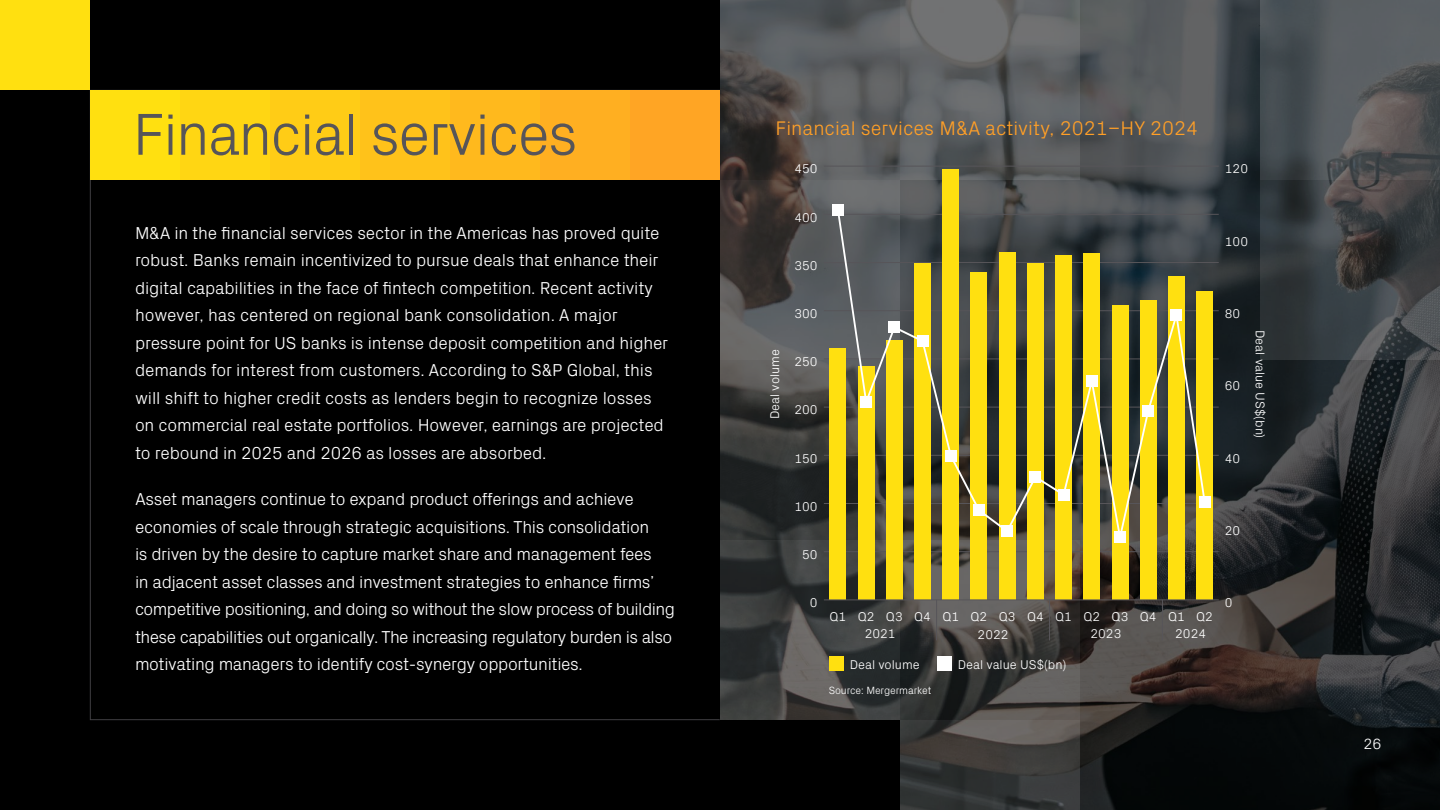
<style>
.page{position:relative;width:1440px;height:810px;background:#fff}
.page>*{position:absolute;margin:0;border:0;box-sizing:border-box;transform-origin:0 0}
._00_Section_header{font:300 60px "Px Grotesk";letter-spacing:-.03em;color:#575559}
.Charts_title{font:300 20px "Px Grotesk";color:#ff9f27}
._03_Body_Copy_White{font:300 17.5px/27.5px "Px Grotesk";letter-spacing:-.015em;color:#fff}
.t1{font:300 15px "Px Grotesk";color:#fff}
.t2{font:300 12.88px "Px Grotesk";color:#fff}
.t3{font:300 10.62px "Px Grotesk";letter-spacing:-.01em;color:#fff}
</style>
<div class="page">
<div style="left:0;top:0;width:900px;height:810px;background:#000"></div>
<svg style="left:720px;top:0;width:180px;height:180px;background:#525252"></svg>
<svg style="left:720px;top:180px;width:180px;height:180px;background:#514f4f"></svg>
<svg style="left:720px;top:360px;width:110px;height:180px;background:#363736"></svg>
<svg style="left:720px;top:540px;width:180px;height:180px;background:#3a3c3b"></svg>
<svg style="left:900px;top:0;width:180px;height:180px;background:#616365"></svg>
<svg style="left:900px;top:180px;width:180px;height:30px;background:#5b5c5d"></svg>
<svg style="left:900px;top:542px;width:180px;height:178px;background:#464442"></svg>
<svg style="left:900px;top:720px;width:180px;height:90px;background:#3f3e3d"></svg>
<svg style="left:1080px;top:0;width:180px;height:180px;background:#4e5255"></svg>
<svg style="left:1080px;top:180px;width:180px;height:180px;background:#2b3236"></svg>
<svg style="left:1213px;top:360px;width:47px;height:180px;background:#22282c"></svg>
<svg style="left:1080px;top:540px;width:180px;height:180px;background:#3b3531"></svg>
<svg style="left:1080px;top:720px;width:180px;height:90px;background:#0a0d0d"></svg>
<svg style="left:1260px;top:0;width:180px;height:180px;background:#505457"></svg>
<svg style="left:1260px;top:180px;width:180px;height:180px;background:#393d40"></svg>
<svg style="left:1260px;top:360px;width:180px;height:180px;background:#2d3032"></svg>
<svg style="left:1260px;top:540px;width:180px;height:180px;background:#28282a"></svg>
<div style="left:1260px;top:720px;width:180px;height:90px;background:#040809"></div>
<div style="left:0;top:0;width:90px;height:90px;background:#ffe010"></div>
<div style="left:180px;top:90px;width:90px;height:90px;background:#ffd613"></div>
<div style="left:270px;top:90px;width:90px;height:90px;background:#ffcc16"></div>
<div style="left:360px;top:90px;width:90px;height:90px;background:#ffc21a"></div>
<div style="left:450px;top:90px;width:90px;height:90px;background:#ffb91d"></div>
<div style="left:540px;top:90px;width:90px;height:90px;background:#ffaf21"></div>
<div style="left:630px;top:90px;width:90px;height:90px;background:#ff9f27"></div>
<div style="left:90px;top:90px;width:90px;height:90px;background:#ffe010"></div>
<hr style="left:824px;top:551px;width:395px;height:1px;background:#575559">
<hr style="left:824px;top:503px;width:395px;height:1px;background:#575559">
<hr style="left:824px;top:455px;width:395px;height:1px;background:#575559">
<hr style="left:824px;top:407px;width:395px;height:1px;background:#575559">
<hr style="left:824px;top:359px;width:395px;height:1px;background:#575559">
<hr style="left:824px;top:310px;width:395px;height:1px;background:#575559">
<hr style="left:824px;top:262px;width:395px;height:1px;background:#575559">
<hr style="left:824px;top:214px;width:395px;height:1px;background:#575559">
<hr style="left:824px;top:166px;width:395px;height:1px;background:#575559">
<div style="left:830px;top:348px;width:16px;height:252px;background:#ffe010"></div>
<div style="left:858px;top:367px;width:17px;height:233px;background:#ffe010"></div>
<div style="left:886px;top:341px;width:17px;height:259px;background:#ffe010"></div>
<div style="left:914px;top:263px;width:17px;height:337px;background:#ffe010"></div>
<div style="left:942px;top:169px;width:17px;height:431px;background:#ffe010"></div>
<div style="left:971px;top:272px;width:16px;height:328px;background:#ffe010"></div>
<div style="left:999px;top:253px;width:17px;height:347px;background:#ffe010"></div>
<div style="left:1027px;top:263px;width:17px;height:337px;background:#ffe010"></div>
<div style="left:1055px;top:256px;width:17px;height:344px;background:#ffe010"></div>
<div style="left:1083px;top:254px;width:17px;height:346px;background:#ffe010"></div>
<div style="left:1112px;top:305px;width:16px;height:295px;background:#ffe010"></div>
<div style="left:1140px;top:300px;width:17px;height:300px;background:#ffe010"></div>
<div style="left:1168px;top:276px;width:17px;height:324px;background:#ffe010"></div>
<div style="left:1196px;top:291px;width:17px;height:309px;background:#ffe010"></div>
<svg style="left:837px;top:210px;width:369px;height:332px"></svg>
<div style="left:832px;top:204px;width:12px;height:12px;background:#fff"></div>
<div style="left:861px;top:396px;width:11px;height:12px;background:#fff"></div>
<div style="left:889px;top:322px;width:11px;height:11px;background:#fff"></div>
<div style="left:917px;top:335px;width:11px;height:12px;background:#fff"></div>
<div style="left:945px;top:450px;width:11px;height:12px;background:#fff"></div>
<div style="left:973px;top:504px;width:12px;height:12px;background:#fff"></div>
<div style="left:1002px;top:525px;width:11px;height:12px;background:#fff"></div>
<div style="left:1030px;top:471px;width:11px;height:12px;background:#fff"></div>
<div style="left:1058px;top:489px;width:11px;height:12px;background:#fff"></div>
<div style="left:1086px;top:375px;width:11px;height:12px;background:#fff"></div>
<div style="left:1114px;top:532px;width:12px;height:11px;background:#fff"></div>
<div style="left:1143px;top:405px;width:11px;height:12px;background:#fff"></div>
<div style="left:1171px;top:309px;width:11px;height:12px;background:#fff"></div>
<div style="left:1199px;top:496px;width:11px;height:12px;background:#fff"></div>
<div style="left:829px;top:656px;width:15px;height:14px;background:#ffe010"></div>
<div style="left:937px;top:656px;width:15px;height:14px;background:#fff"></div>
<hr style="left:936px;top:600px;width:1px;height:40px;background:#575559">
<hr style="left:1162px;top:600px;width:1px;height:40px;background:#575559">
<hr style="left:1049px;top:600px;width:1px;height:40px;background:#575559">
<hr style="left:824px;top:600px;width:395px;height:1px;background:#575559">
<p class="_00_Section_header" style="left:132px;top:91px;width:447px">Financial services</p>
<p class="_03_Body_Copy_White" style="left:135px;top:218px;width:535px">M&amp;A in the financial services sector in the Americas has proved quite robust. Banks remain incentivized to pursue deals that enhance their digital capabilities in the face of fintech competition. Recent activity however, has centered on regional bank consolidation. A major pressure point for US banks is intense deposit competition and higher demands for interest from customers. According to S&amp;P Global, this will shift to higher credit costs as lenders begin to recognize losses on commercial real estate portfolios. However, earnings are projected to rebound in 2025 and 2026 as losses are absorbed.</p>
<p class="_03_Body_Copy_White" style="left:135px;top:484px;width:541px">Asset managers continue to expand product offerings and achieve economies of scale through strategic acquisitions. This consolidation<br>is driven by the desire to capture market share and management fees<br>in adjacent asset classes and investment strategies to enhance firms’ competitive positioning, and doing so without the slow process of building these capabilities out organically. The increasing regulatory burden is also motivating managers to identify cost-synergy opportunities.</p>
<p class="Charts_title" style="left:776px;top:114px;width:424px">Financial services M&amp;A activity, 2021–HY 2024</p>
<p class="t2" style="left:795px;top:160px;width:25px">450</p>
<p class="t2" style="left:795px;top:208px;width:25px">400</p>
<p class="t2" style="left:795px;top:256px;width:25px">350</p>
<p class="t2" style="left:1225px;top:160px;width:25px">120</p>
<p class="t2" style="left:1225px;top:232px;width:25px">100</p>
<p class="t2" style="left:765px;top:419px;width:72px;rotate:-90deg">Deal volume</p>
<p class="t2" style="left:795px;top:304px;width:25px">300</p>
<p class="t2" style="left:795px;top:353px;width:25px">250</p>
<p class="t2" style="left:795px;top:401px;width:25px">200</p>
<p class="t2" style="left:795px;top:449px;width:25px">150</p>
<p class="t2" style="left:795px;top:497px;width:25px">100</p>
<p class="t2" style="left:802px;top:545px;width:17px">50</p>
<p class="t2" style="left:1225px;top:304px;width:17px">80</p>
<p class="t2" style="left:1225px;top:377px;width:17px">60</p>
<p class="t2" style="left:1225px;top:449px;width:17px">40</p>
<p class="t2" style="left:1269px;top:330px;width:110px;rotate:90deg">Deal value US$(bn)</p>
<p class="t2" style="left:1225px;top:521px;width:17px">20</p>
<p class="t2" style="left:810px;top:594px;width:9px">0</p>
<p class="t2" style="left:830px;top:608px;width:385px">Q1 Q2 Q3 Q4 Q1 Q2 Q3 Q4 Q1 Q2 Q3 Q4 Q1 Q2</p>
<p class="t2" style="left:865px;top:625px;width:32px">2021</p>
<p class="t2" style="left:978px;top:625px;width:32px">2022</p>
<p class="t2" style="left:1091px;top:625px;width:32px">2023</p>
<p class="t2" style="left:1175px;top:625px;width:32px">2024</p>
<p class="t2" style="left:850px;top:656px;width:72px">Deal volume</p>
<p class="t2" style="left:958px;top:656px;width:110px">Deal value US$(bn)</p>
<p class="t3" style="left:829px;top:682px;width:104px">Source: Mergermarket</p>
<p class="t2" style="left:1225px;top:594px;width:9px">0</p>
<p class="t1" style="left:1364px;top:733px;width:20px">26</p>
</div>
